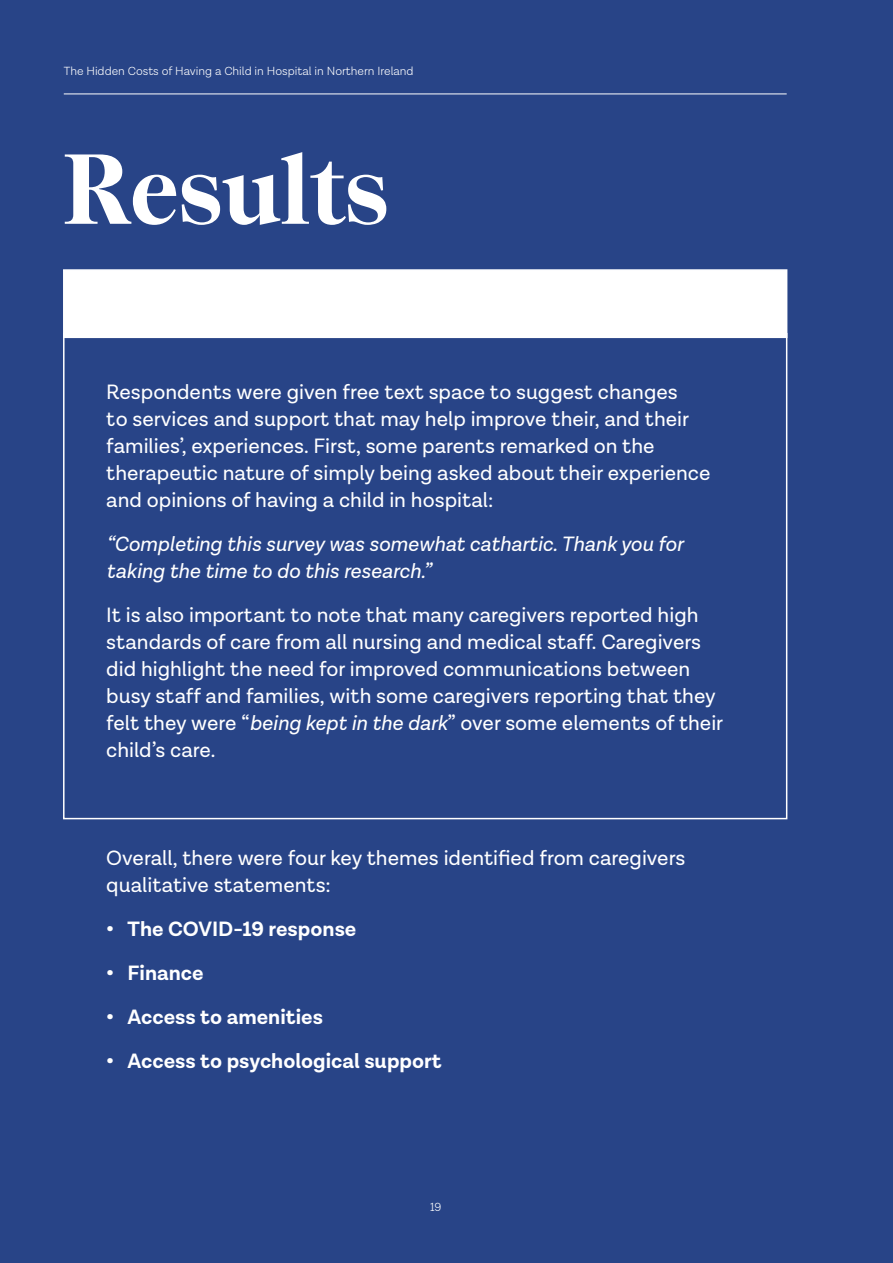
<style>
.page{position:relative;width:893px;height:1263px;background:#284487}
.page>*{position:absolute;margin:0;border:0;box-sizing:border-box;transform-origin:0 0}
.t1{font:700 99px "Nantes";color:#fff}
.Main_Text_Body{font:21px/27px "Lota Grotesque Alt 1";color:#fff}
.Main_Text_Body-2{font:italic 21px/27px "Lota Grotesque Alt 1";color:#fff}
.t2{font:700 21px "Lota Grotesque Alt 1";color:#fff}
.t3{font:300 12px "Lota Grotesque Alt 1";color:#fff}
.s1{font-style:italic}
</style>
<div class="page">
<hr style="left:64px;top:94px;width:723px;height:1px;background:#fff">
<div style="left:63px;top:269px;width:724px;height:69px;background:#fff;border:2px solid #fff"></div>
<div style="left:63px;top:333px;width:724px;height:486px;border:2px solid #fff"></div>
<p class="t3" style="left:64px;top:65px;width:351px">The Hidden Costs of Having a Child in Hospital in Northern Ireland</p>
<p class="t1" style="left:64px;top:116px;width:327px">Results</p>
<p class="Main_Text_Body" style="left:106px;top:379px;width:606px">Respondents were given free text space to suggest changes<br>to services and support that may help improve their, and their families’, experiences. First, some parents remarked on the therapeutic nature of simply being asked about their experience and opinions of having a child in hospital:</p>
<p class="Main_Text_Body-2" style="left:106px;top:531px;width:578px">“Completing this survey was somewhat cathartic. Thank you for taking the time to do this research.”</p>
<p class="Main_Text_Body" style="left:106px;top:602px;width:618px">It is also important to note that many caregivers reported high standards of care from all nursing and medical staff. Caregivers did highlight the need for improved communications between busy staff and families, with some caregivers reporting that they felt they were “<span class="s1">being kept in the dark</span>” over some elements of their child’s care.</p>
<p class="Main_Text_Body" style="left:106px;top:845px;width:581px">Overall, there were four key themes identified from caregivers qualitative statements:</p>
<p class="t2" style="left:106px;top:917px;width:252px">• The COVID-19 response</p>
<p class="t2" style="left:106px;top:961px;width:99px">• Finance</p>
<p class="t2" style="left:106px;top:1005px;width:218px">• Access to amenities</p>
<p class="t2" style="left:106px;top:1049px;width:337px">• Access to psychological support</p>
<p class="t3" style="left:430px;top:1200px;width:13px">19</p>
</div>
